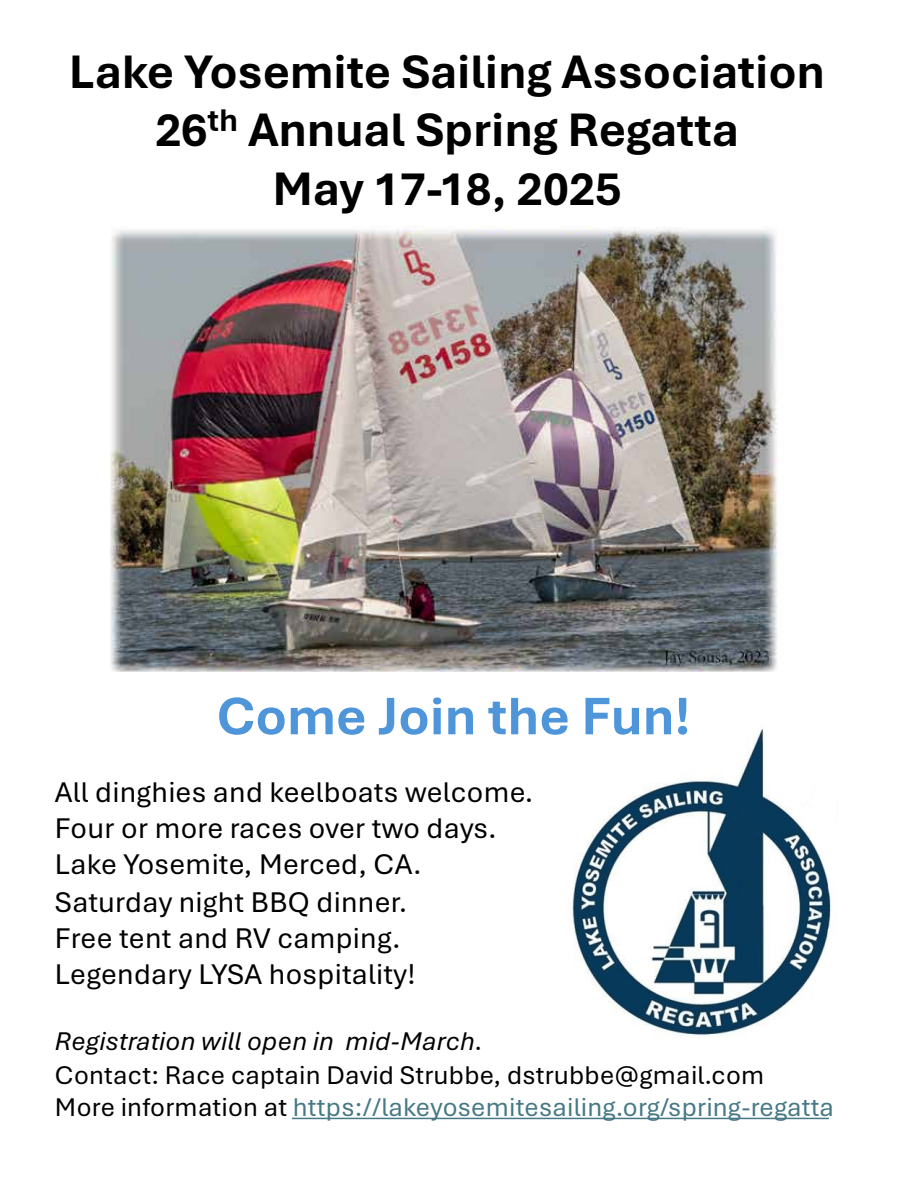
<style>
.page{position:relative;width:918px;height:1188px;background:#fff}
.page>*{position:absolute;margin:0;border:0;box-sizing:border-box;transform-origin:0 0}
.t1{font:700 55.5px "Aptos";letter-spacing:-.005em;color:#4e95d9}
.t2{font:700 49.5px/58.5px "Aptos";letter-spacing:-.005em;color:#000;text-align:center}
.t3{font:30px/36.3px "Aptos";letter-spacing:.01em;color:#000}
.t4{font:27px/32.7px "Aptos";letter-spacing:.01em;color:#000}
.t5{font:italic 27px "Aptos";letter-spacing:.005em;color:#000}
.s1{color:#467886}
</style>
<div class="page">
<img style="left:110px;top:226px;width:668px;height:446px">
<img style="left:571px;top:729px;width:261px;height:307px">
<svg style="left:292px;top:1118px;width:537px;height:1px"></svg>
<h2 class="t2" style="left:69px;top:40px;width:758px">Lake Yosemite Sailing Association<br>26<sup>th</sup> Annual Spring Regatta<br>May 17-18, 2025</h2>
<h1 class="t1" style="left:216px;top:678px;width:476px">Come Join the Fun!</h1>
<p class="t3" style="left:55px;top:773px;width:480px">All dinghies and keelboats welcome.<br>Four or more races over two days.<br>Lake Yosemite, Merced, CA.<br>Saturday night BBQ dinner.<br>Free tent and RV camping.<br>Legendary LYSA hospitality!</p>
<p class="t5" style="left:55px;top:1023px;width:430px">Registration will open in mid-March.</p>
<p class="t4" style="left:55px;top:1057px;width:781px">Contact: Race captain David Strubbe, dstrubbe@gmail.com<br>More information at <span class="s1">https://lakeyosemitesailing.org/spring-regatta</span></p>
</div>
